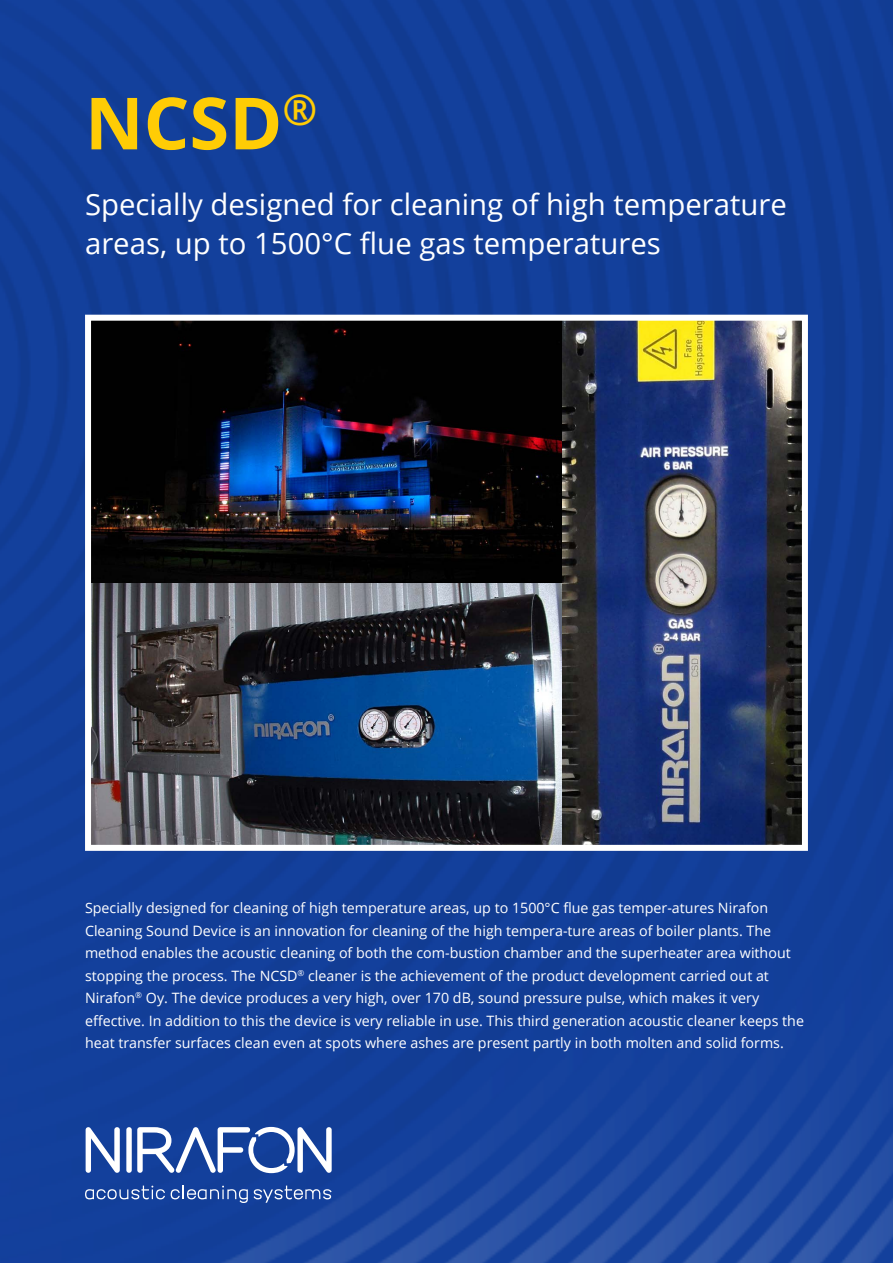
<style>
.page{position:relative;width:893px;height:1263px;background:#fff}
.page>*{position:absolute;margin:0;border:0;box-sizing:border-box;transform-origin:0 0}
.t1{font:700 72px "Open Sans";color:#ffcc05}
.t2{font:29.25px/39px "Open Sans";color:#fff}
.tuotetekstit{font:14.25px/22.5px "Open Sans";color:#fff}
</style>
<div class="page">
<img style="left:0;top:0;width:893px;height:1263px">
<svg style="left:86px;top:1127px;width:34px;height:46px"></svg>
<div style="left:126px;top:1127px;width:6px;height:46px;background:#fff;border-radius:3px"></div>
<svg style="left:137px;top:1127px;width:195px;height:46px"></svg>
<svg style="left:85px;top:1185px;width:80px;height:14px"></svg>
<svg style="left:171px;top:1185px;width:77px;height:18px"></svg>
<svg style="left:254px;top:1185px;width:78px;height:18px"></svg>
<img style="left:561px;top:322px;width:240px;height:522px">
<img style="left:92px;top:583px;width:469px;height:261px">
<img style="left:92px;top:322px;width:469px;height:261px">
<div style="left:85px;top:315px;width:723px;height:536px;border:6px solid #fff"></div>
<p class="t1" style="left:85px;top:72px;width:234px">NCSD<sup>®</sup></p>
<p class="t2" style="left:85px;top:184px;width:703px">Specially designed for cleaning of high temperature areas, up to 1500°C flue gas temperatures</p>
<p class="tuotetekstit" style="left:85px;top:896px;width:720px">Specially designed for cleaning of high temperature areas, up to 1500°C flue gas temper-atures Nirafon Cleaning Sound Device is an innovation for cleaning of the high tempera-ture areas of boiler plants. The method enables the acoustic cleaning of both the com-bustion chamber and the superheater area without stopping the process. The NCSD<sup>®</sup> cleaner is the achievement of the product development carried out at Nirafon<sup>®</sup> Oy. The device produces a very high, over 170 dB, sound pressure pulse, which makes it very effective. In addition to this the device is very reliable in use. This third generation acoustic cleaner keeps the heat transfer surfaces clean even at spots where ashes are present partly in both molten and solid forms.</p>
</div>
